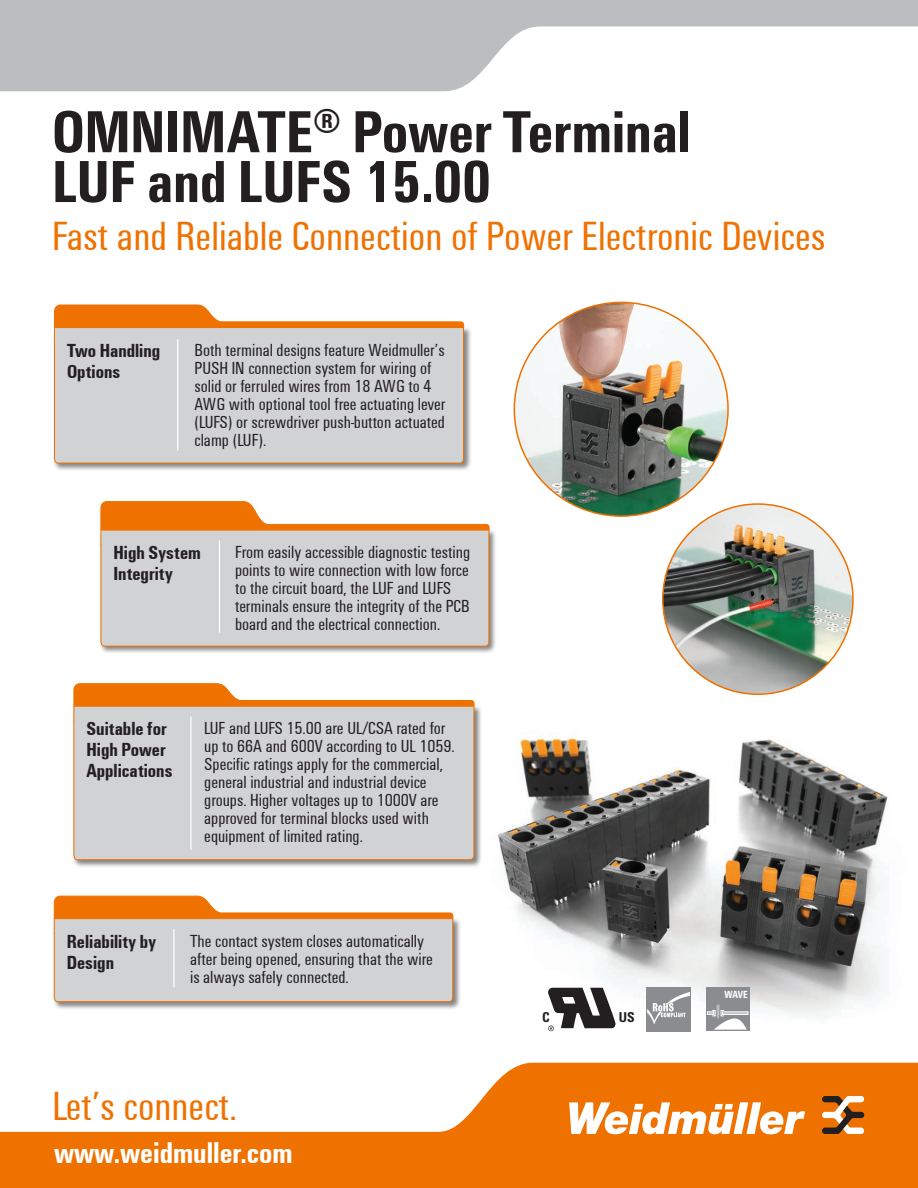
<style>
.page{position:relative;width:918px;height:1188px;background:#fff}
.page>*{position:absolute;margin:0;border:0;box-sizing:border-box;transform-origin:0 0}
.t1{font:700 61.5px/49.8px "Weidmueller Condensed";color:#231f20}
.t2{font:42px "Weidmueller Condensed";color:#ef7100}
.t3{font:700 30.9px "Weidmueller Condensed";color:#fff}
.t4{font:700 19.5px/21px "Weidmueller Condensed";color:#231f20}
.t5{font:18px/18px "Weidmueller Condensed";color:#231f20}
.t6{font:700 condensed 13.65px "Univers LT Std";color:#231f20}
.t7{font:700 10.65px "Weidmueller Condensed";color:#fff}
</style>
<div class="page">
<img style="left:498px;top:646px;width:390px;height:386px">
<svg style="left:0;top:1063px;width:918px;height:125px;fill:#ef7100"></svg>
<svg style="left:569px;top:1102px;width:236px;height:32px"></svg>
<svg style="left:822px;top:1096px;width:42px;height:38px"></svg>
<svg style="left:0;top:0;width:918px;height:91px;fill:#bcbdc0"></svg>
<div style="left:72px;top:705px;width:410px;height:163px;background:#231f20;opacity:.55"></div>
<div style="left:73px;top:707px;width:402px;height:154px;background:#d1d2d4"></div>
<svg style="left:73px;top:683px;width:402px;height:24px"></svg>
<hr style="left:190px;top:716px;width:2px;height:134px;background:#fff">
<div style="left:53px;top:326px;width:419px;height:145px;background:#231f20;opacity:.55"></div>
<div style="left:54px;top:328px;width:410px;height:136px;background:#d1d2d4"></div>
<svg style="left:54px;top:304px;width:411px;height:24px"></svg>
<hr style="left:177px;top:339px;width:1px;height:112px;background:#fff">
<div style="left:99px;top:529px;width:398px;height:126px;background:#231f20;opacity:.55"></div>
<div style="left:100px;top:531px;width:390px;height:116px;background:#d1d2d4"></div>
<svg style="left:100px;top:501px;width:390px;height:30px"></svg>
<hr style="left:219px;top:540px;width:1px;height:93px;background:#fff">
<div style="left:53px;top:917px;width:408px;height:93px;background:#231f20;opacity:.55"></div>
<svg style="left:53px;top:895px;width:401px;height:108px;background:#d9c8bb"></svg>
<hr style="left:173px;top:929px;width:2px;height:58px;background:#fff">
<img style="left:514px;top:302px;width:214px;height:214px;border-radius:107px">
<img style="left:663px;top:504px;width:190px;height:190px;border-radius:95px">
<div style="left:647px;top:987px;width:44px;height:44px;background:#8a8c8f"></div>
<svg style="left:647px;top:992px;width:43px;height:32px"></svg>
<svg style="left:548px;top:988px;width:68px;height:43px"></svg>
<div style="left:706px;top:987px;width:44px;height:44px;background:#8a8c8f"></div>
<div style="left:722px;top:1011px;width:26px;height:4px;border:1px solid #fff"></div>
<svg style="left:707px;top:1005px;width:40px;height:25px"></svg>
<h1 class="t1" style="left:52px;top:105px;width:640px">OMNIMATE<sup>®</sup> Power Terminal<br>LUF and LUFS 15.00</h1>
<h2 class="t2" style="left:52px;top:209px;width:775px">Fast and Reliable Connection of Power Electronic Devices</h2>
<p class="t4" style="left:67px;top:339px;width:95px">Two Handling<br>Options</p>
<p class="t5" style="left:194px;top:340px;width:253px">Both terminal designs feature Weidmuller’s PUSH IN connection system for wiring of solid or ferruled wires from 18 AWG to 4<br>AWG with optional tool free actuating lever (LUFS) or screwdriver push-button actuated clamp (LUF).</p>
<p class="t4" style="left:113px;top:542px;width:89px">High System<br>Integrity</p>
<p class="t5" style="left:235px;top:542px;width:237px">From easily accessible diagnostic testing points to wire connection with low force to the circuit board, the LUF and LUFS terminals ensure the integrity of the PCB board and the electrical connection.</p>
<p class="t4" style="left:86px;top:718px;width:88px">Suitable for<br>High Power<br>Applications</p>
<p class="t5" style="left:204px;top:719px;width:252px">LUF and LUFS 15.00 are UL/CSA rated for up to 66A and 600V according to UL 1059.<br>Specific ratings apply for the commercial, general industrial and industrial device groups. Higher voltages up to 1000V are approved for terminal blocks used with equipment of limited rating.</p>
<p class="t4" style="left:67px;top:930px;width:91px">Reliability by<br>Design</p>
<p class="t5" style="left:190px;top:931px;width:244px">The contact system closes automatically after being opened, ensuring that the wire is always safely connected.</p>
<h2 class="t2" style="left:52px;top:1079px;width:186px">Let’s connect.</h2>
<h3 class="t3" style="left:54px;top:1130px;width:240px">www.weidmuller.com</h3>
<p class="t6" style="left:542px;top:1009px;width:9px">C</p>
<p class="t6" style="left:619px;top:1009px;width:17px">US</p>
<p class="t7" style="left:724px;top:987px;width:25px">WAVE</p>
</div>
